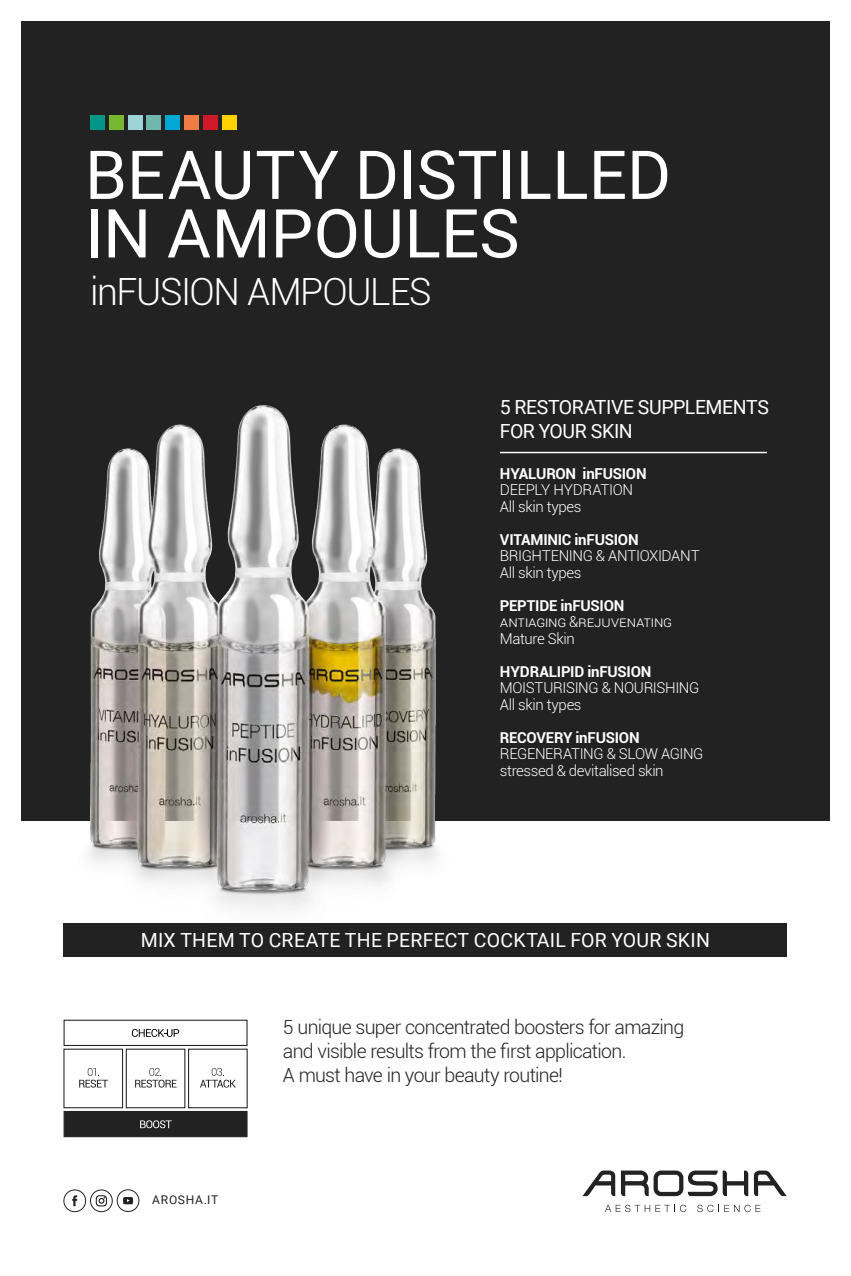
<style>
.page{position:relative;width:851px;height:1276px;background:#fff}
.page>*{position:absolute;margin:0;border:0;box-sizing:border-box;transform-origin:0 0}
.t1{font:67.5px/58.5px "Roboto";color:#fff}
.t2{font:300 37.5px "Roboto";letter-spacing:-.035em;color:#fff}
.t3{font:300 19.5px/24px "Roboto";letter-spacing:-.035em;color:#212221}
.t4{font:19.5px "Roboto";letter-spacing:-.005em;color:#fff}
.t5{font:19.5px/24px "Roboto";letter-spacing:-.025em;color:#fff}
.t6{font:300 15px/16.5px "Roboto";letter-spacing:-.025em;color:#fff}
.t7{font:700 15px "Roboto";letter-spacing:-.015em;color:#fff}
.t8{font:12px "Roboto";letter-spacing:.06em;color:#212221}
</style>
<div class="page">
<div style="left:21px;top:21px;width:808px;height:800px;background:#212221"></div>
<img style="left:63px;top:405px;width:416px;height:519px">
<div style="left:63px;top:924px;width:723px;height:33px;background:#212221"></div>
<hr style="left:500px;top:452px;width:266px;height:1px;background:#fff">
<div style="left:63px;top:1048px;width:60px;height:60px;border:1px solid #212221"></div>
<svg style="left:79px;top:1068px;width:29px;height:19px"></svg>
<div style="left:126px;top:1048px;width:59px;height:60px;border:1px solid #212221"></div>
<svg style="left:135px;top:1068px;width:41px;height:19px"></svg>
<div style="left:188px;top:1048px;width:60px;height:60px;border:1px solid #212221"></div>
<svg style="left:200px;top:1068px;width:36px;height:19px"></svg>
<div style="left:64px;top:1111px;width:183px;height:26px;background:#212221"></div>
<svg style="left:140px;top:1120px;width:32px;height:8px"></svg>
<div style="left:64px;top:1019px;width:183px;height:27px;border:1px solid #212221"></div>
<svg style="left:132px;top:1029px;width:47px;height:8px"></svg>
<div style="left:90px;top:115px;width:14px;height:15px;background:#009688"></div>
<div style="left:109px;top:115px;width:14px;height:15px;background:#76b830"></div>
<div style="left:128px;top:115px;width:14px;height:15px;background:#9cd4d8"></div>
<div style="left:166px;top:115px;width:14px;height:15px;background:#00a8d4"></div>
<div style="left:185px;top:115px;width:14px;height:15px;background:#ef7b45"></div>
<div style="left:203px;top:115px;width:15px;height:15px;background:#cf1828"></div>
<div style="left:222px;top:115px;width:15px;height:15px;background:#ffd200"></div>
<div style="left:147px;top:115px;width:14px;height:15px;background:#70b8af"></div>
<svg style="left:582px;top:1170px;width:204px;height:26px"></svg>
<svg style="left:605px;top:1204px;width:81px;height:8px"></svg>
<svg style="left:697px;top:1204px;width:63px;height:8px"></svg>
<div style="left:63px;top:1189px;width:23px;height:23px;border:1px solid #212221;border-radius:50%"></div>
<svg style="left:72px;top:1195px;width:5px;height:11px"></svg>
<div style="left:90px;top:1189px;width:23px;height:23px;border:1px solid #212221;border-radius:50%"></div>
<svg style="left:96px;top:1195px;width:11px;height:11px"></svg>
<div style="left:117px;top:1189px;width:22px;height:23px;border:1px solid #212221;border-radius:50%"></div>
<svg style="left:123px;top:1197px;width:10px;height:7px"></svg>
<h1 class="t1" style="left:85px;top:143px;width:587px">BEAUTY DISTILLED<br>IN AMPOULES</h1>
<h2 class="t2" style="left:90px;top:266px;width:343px">inFUSION AMPOULES</h2>
<h3 class="t5" style="left:500px;top:394px;width:270px">5 RESTORATIVE SUPPLEMENTS<br>FOR YOUR SKIN</h3>
<p class="t7" style="left:500px;top:463px;width:148px">HYALURON inFUSION</p>
<p class="t6" style="left:500px;top:481px;width:135px">DEEPLY HYDRATION<br>All skin types</p>
<p class="t7" style="left:500px;top:529px;width:140px">VITAMINIC inFUSION</p>
<p class="t6" style="left:500px;top:547px;width:201px">BRIGHTENING &amp; ANTIOXIDANT<br>All skin types</p>
<p class="t7" style="left:500px;top:595px;width:126px">PEPTIDE inFUSION</p>
<p class="t6" style="left:500px;top:613px;width:174px">Antiaging &amp;Rejuvenating<br>Mature Skin</p>
<p class="t7" style="left:500px;top:661px;width:153px">HYDRALIPID inFUSION</p>
<p class="t6" style="left:500px;top:679px;width:201px">MOISTURISING &amp; NOURISHING<br>All skin types</p>
<p class="t7" style="left:500px;top:727px;width:141px">RECOVERY inFUSION</p>
<p class="t6" style="left:500px;top:745px;width:205px">REGENERATING &amp; SLOW AGING stressed &amp; devitalised skin</p>
<h3 class="t4" style="left:141px;top:926px;width:570px">MIX THEM TO CREATE THE PERFECT COCKTAIL FOR YOUR SKIN</h3>
<p class="t8" style="left:152px;top:1191px;width:67px">AROSHA.IT</p>
<h3 class="t3" style="left:283px;top:1014px;width:402px">5 unique super concentrated boosters for amazing and visible results from the first application.<br>A must have in your beauty routine!</h3>
</div>
